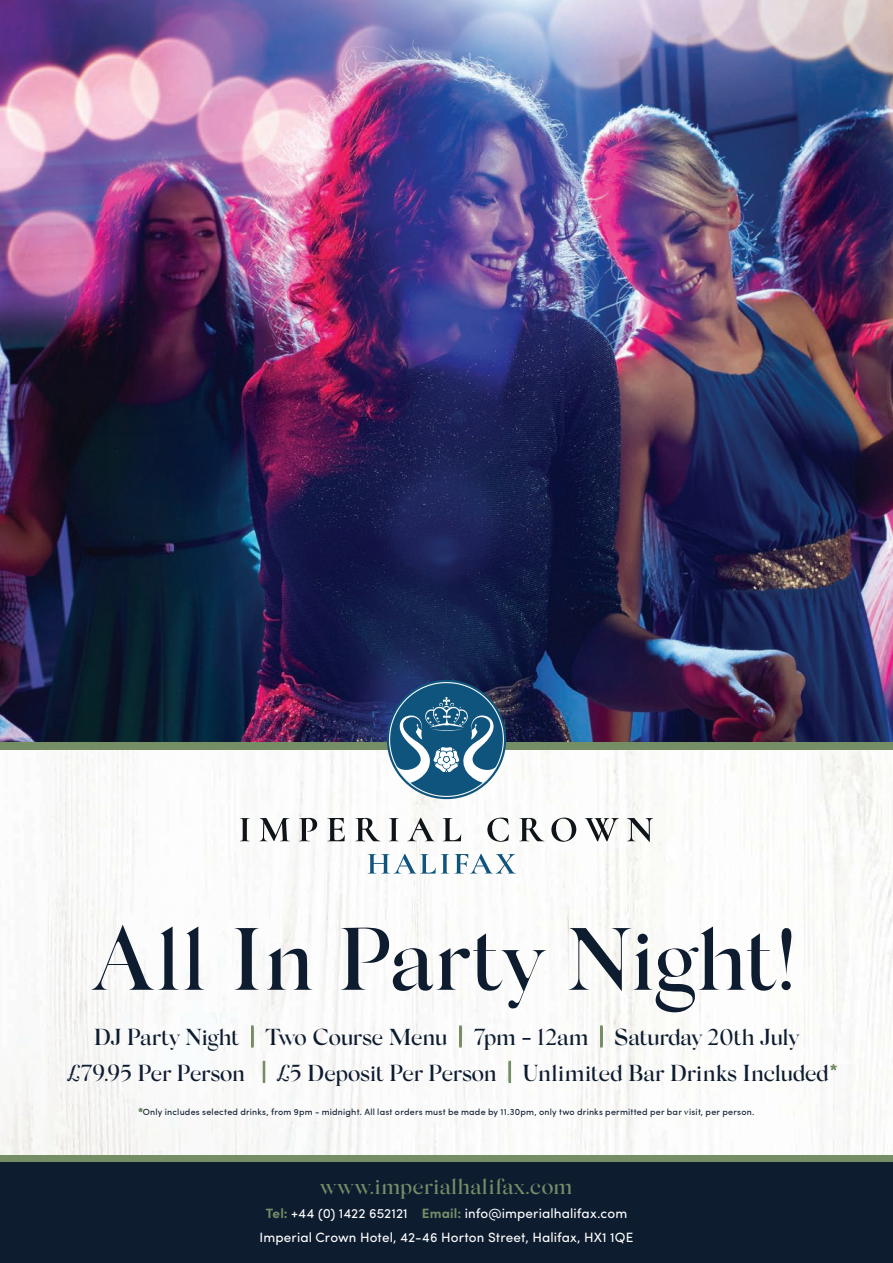
<style>
.page{position:relative;width:893px;height:1263px;background:#fff}
.page>*{position:absolute;margin:0;border:0;box-sizing:border-box;transform-origin:0 0}
.t1{font:500 88.2px "Silk Serif";letter-spacing:-.005em;color:#0e1c30}
.t2{font:500 23.1px/35.4px "Silk Serif";letter-spacing:-.03em;color:#0e1c30;text-align:center}
.t3{font:500 22.05px "Silk Serif";color:#768e66}
.t4{font:13.5px/24px "Sofia Pro";letter-spacing:.01em;color:#fff;text-align:center}
.t5{font:9px "Sofia Pro";letter-spacing:.025em;color:#0e1c30}
.s1{color:#768e66}
.s2{font-weight:700;color:#768e66}
</style>
<div class="page">
<img style="left:0;top:750px;width:893px;height:406px">
<div style="left:0;top:741px;width:893px;height:9px;background:#768e66"></div>
<img style="left:0;top:0;width:893px;height:741px">
<div style="left:0;top:1156px;width:893px;height:7px;background:#768e66"></div>
<div style="left:0;top:1163px;width:893px;height:100px;background:#0e1c30"></div>
<svg style="left:240px;top:818px;width:10px;height:23px"></svg>
<svg style="left:259px;top:818px;width:31px;height:23px"></svg>
<svg style="left:299px;top:818px;width:18px;height:23px"></svg>
<svg style="left:327px;top:818px;width:18px;height:23px"></svg>
<svg style="left:355px;top:818px;width:25px;height:23px"></svg>
<svg style="left:389px;top:818px;width:10px;height:23px"></svg>
<svg style="left:407px;top:818px;width:27px;height:23px"></svg>
<svg style="left:443px;top:818px;width:18px;height:23px"></svg>
<svg style="left:487px;top:818px;width:22px;height:24px"></svg>
<svg style="left:519px;top:818px;width:25px;height:23px"></svg>
<svg style="left:551px;top:817px;width:25px;height:25px"></svg>
<svg style="left:585px;top:818px;width:34px;height:23px"></svg>
<svg style="left:627px;top:818px;width:26px;height:24px"></svg>
<svg style="left:368px;top:854px;width:148px;height:19px"></svg>
<svg style="left:389px;top:682px;width:115px;height:115px"></svg>
<h1 class="t1" style="left:96px;top:908px;width:703px">All In Party Night!</h1>
<h2 class="t2" style="left:67px;top:1019px;width:772px">DJ Party Night <span class="s1">|</span> Two Course Menu <span class="s1">|</span> 7pm - 12am <span class="s1">|</span> Saturday 20th July £79.95 Per Person <span class="s1">|</span> £5 Deposit Per Person <span class="s1">|</span> Unlimited Bar Drinks Included<span class="s1">*</span></h2>
<p class="t5" style="left:138px;top:1105px;width:617px"><span class="s1">*</span>Only includes selected drinks, from 9pm - midnight. All last orders must be made by 11.30pm, only two drinks permitted per bar visit, per person.</p>
<h3 class="t3" style="left:321px;top:1173px;width:253px">www.imperialhalifax.com</h3>
<h3 class="t4" style="left:259px;top:1200px;width:375px"><span class="s2">Tel:</span> +44 (0) 1422 652121 <span class="s2">Email:</span> info@imperialhalifax.com<br>Imperial Crown Hotel, 42-46 Horton Street, Halifax, HX1 1QE</h3>
</div>
